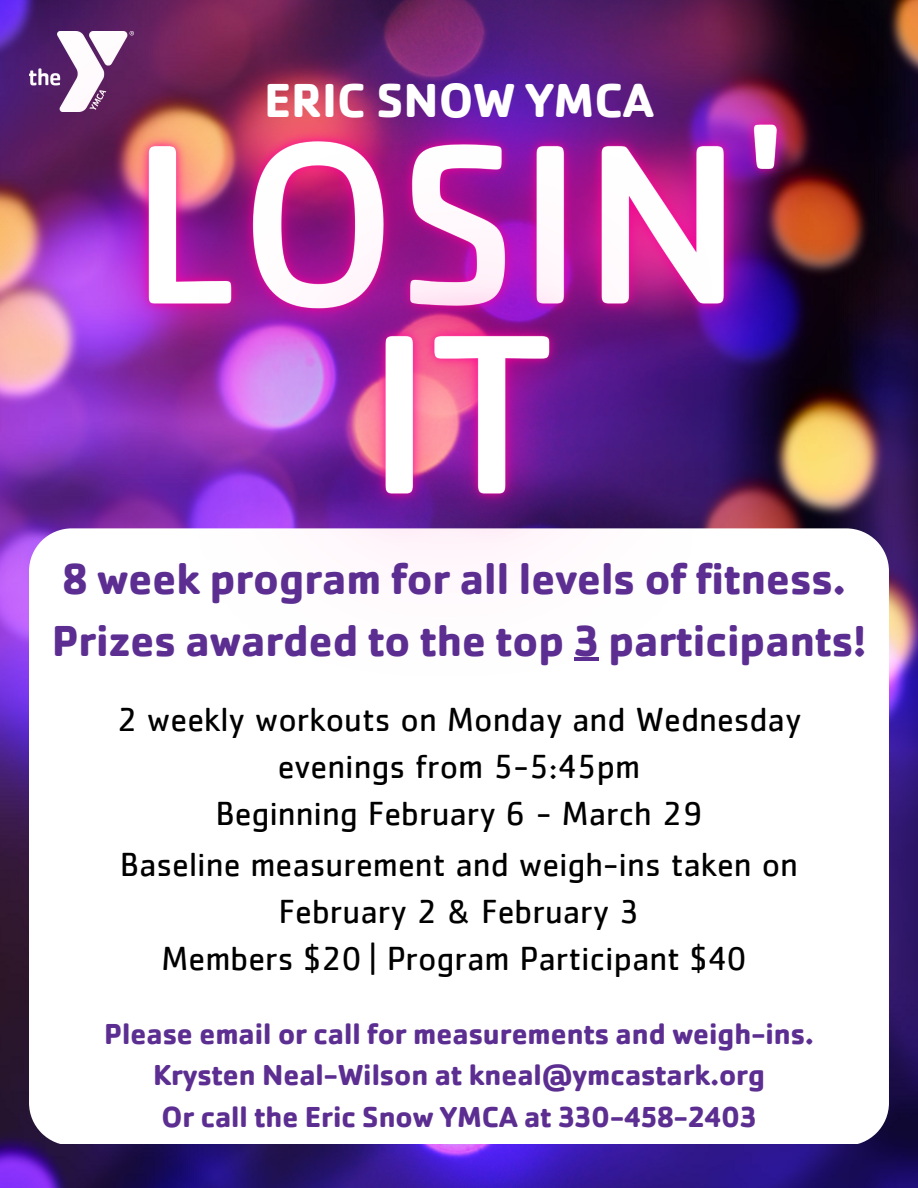
<style>
.page{position:relative;width:918px;height:1188px;background:#fff}
.page>*{position:absolute;margin:0;border:0;box-sizing:border-box;transform-origin:0 0}
.t1{font:700 49.5px "Cachet Pro";color:#fff}
.t2{font:700 45px "Cachet Pro";color:#5c2e91}
.t3{font:34.5px/47.2px "Cachet";color:#000;text-align:center}
.t4{font:700 30px/41.7px "Cachet Pro";color:#5c2e91;text-align:center}
</style>
<div class="page">
<img style="left:0;top:688px;width:918px;height:500px">
<svg style="left:29px;top:688px;width:860px;height:456px"></svg>
<img style="left:0;top:0;width:918px;height:688px">
<img style="left:52px;top:0;width:815px;height:877px">
<hr style="left:574px;top:658px;width:25px;height:3px;background:#5c2e91">
<h1 class="t1" style="left:264px;top:69px;width:391px">ERIC SNOW YMCA</h1>
<h2 class="t2" style="left:62px;top:550px;width:785px">8 week program for all levels of fitness.</h2>
<h2 class="t2" style="left:52px;top:612px;width:816px">Prizes awarded to the top 3 participants!</h2>
<p class="t3" style="left:117px;top:697px;width:686px">2 weekly workouts on Monday and Wednesday evenings from 5-5:45pm<br>Beginning February 6 - March 29</p>
<p class="t3" style="left:120px;top:842px;width:680px">Baseline measurement and weigh-ins taken on<br>February 2 &amp; February 3<br>Members $20 | Program Participant $40</p>
<p class="t4" style="left:104px;top:1013px;width:711px">Please email or call for measurements and weigh-ins.<br>Krysten Neal-Wilson at kneal@ymcastark.org<br>Or call the Eric Snow YMCA at 330-458-2403</p>
</div>
